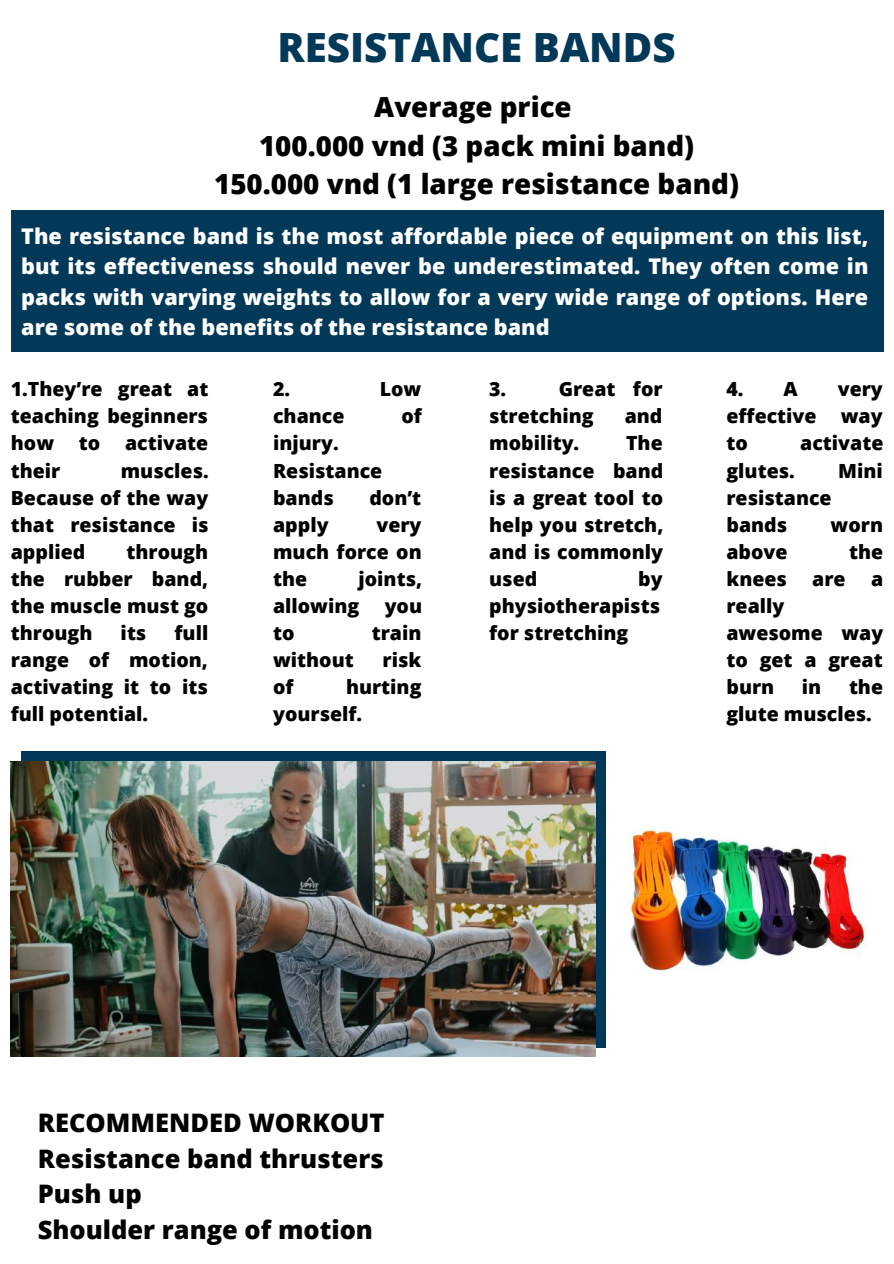
<style>
.page{position:relative;width:894px;height:1264px;background:#fff}
.page>*{position:absolute;margin:0;border:0;box-sizing:border-box;transform-origin:0 0}
.t1{font:800 40.35px "Open Sans";color:#033958}
.t2{font:800 27.75px/38.7px "Open Sans";color:#000;text-align:center}
.t3{font:800 25.5px/35.5px "Open Sans";color:#000}
.t4{font:800 21.6px/30.2px "Open Sans";color:#fff;text-align:justify}
.t5{font:800 19.5px/27px "Open Sans";color:#000}
</style>
<div class="page">
<div style="left:21px;top:751px;width:584px;height:296px;background:#033958"></div>
<img style="left:11px;top:761px;width:584px;height:295px">
<div style="left:11px;top:210px;width:872px;height:141px;background:#033958"></div>
<img style="left:630px;top:828px;width:237px;height:143px">
<h1 class="t1" style="left:277px;top:19px;width:399px">RESISTANCE BANDS</h1>
<h2 class="t2" style="left:214px;top:87px;width:526px">Average price<br>100.000 vnd (3 pack mini band)<br>150.000 vnd (1 large resistance band)</h2>
<p class="t4" style="left:21px;top:221px;width:848px">The resistance band is the most affordable piece of equipment on this list, but its effectiveness should never be underestimated. They often come in packs with varying weights to allow for a very wide range of options. Here are some of the benefits of the resistance band</p>
<p class="t5" style="left:11px;top:375px;width:199px;text-align:justify">1.They’re great at teaching beginners how</p>
<p class="t5" style="left:79px;top:429px;width:23px">to</p>
<p class="t5" style="left:125px;top:429px;width:85px">activate</p>
<p class="t5" style="left:11px;top:456px;width:51px">their</p>
<p class="t5" style="left:11px;top:456px;width:199px;text-align:justify;text-indent:110px">muscles.<br>Because of the way that resistance is applied</p>
<p class="t5" style="left:11px;top:537px;width:199px;text-align:justify;text-indent:116px">through the rubber band, the muscle must go through</p>
<p class="t5" style="left:121px;top:618px;width:27px">its</p>
<p class="t5" style="left:11px;top:618px;width:199px;text-align:justify;text-indent:164px">full range of motion, activating it to its full potential.</p>
<p class="t5" style="left:273px;top:375px;width:19px">2.</p>
<p class="t5" style="left:379px;top:375px;width:43px">Low</p>
<p class="t5" style="left:273px;top:402px;width:73px">chance</p>
<p class="t5" style="left:401px;top:402px;width:22px">of</p>
<p class="t5" style="left:273px;top:429px;width:111px">injury.<br>Resistance bands</p>
<p class="t5" style="left:369px;top:483px;width:53px">don’t</p>
<p class="t5" style="left:273px;top:510px;width:57px">apply</p>
<p class="t5" style="left:273px;top:510px;width:150px;text-align:justify;text-indent:103px">very much force on the</p>
<p class="t5" style="left:273px;top:564px;width:150px;text-indent:85px">joints, allowing</p>
<p class="t5" style="left:384px;top:591px;width:39px">you</p>
<p class="t5" style="left:273px;top:618px;width:23px">to</p>
<p class="t5" style="left:371px;top:618px;width:51px">train</p>
<p class="t5" style="left:273px;top:645px;width:82px">without</p>
<p class="t5" style="left:382px;top:645px;width:40px">risk</p>
<p class="t5" style="left:273px;top:672px;width:22px">of</p>
<p class="t5" style="left:273px;top:672px;width:150px;text-indent:73px">hurting yourself.</p>
<p class="t5" style="left:489px;top:375px;width:175px;text-indent:69px">Great for stretching</p>
<p class="t5" style="left:489px;top:375px;width:19px">3.</p>
<p class="t5" style="left:624px;top:402px;width:39px">and</p>
<p class="t5" style="left:489px;top:429px;width:91px">mobility.</p>
<p class="t5" style="left:489px;top:429px;width:176px;text-align:justify;text-indent:137px">The resistance band is a great tool to help you stretch, and is commonly used</p>
<p class="t5" style="left:489px;top:564px;width:175px;text-indent:149px">by physiotherapists for stretching</p>
<p class="t5" style="left:726px;top:375px;width:73px">4. A</p>
<p class="t5" style="left:726px;top:375px;width:158px;text-align:justify;text-indent:111px">very effective way to</p>
<p class="t5" style="left:800px;top:429px;width:85px">activate</p>
<p class="t5" style="left:726px;top:456px;width:70px">glutes.</p>
<p class="t5" style="left:837px;top:456px;width:46px">Mini</p>
<p class="t5" style="left:726px;top:483px;width:107px">resistance bands</p>
<p class="t5" style="left:830px;top:510px;width:54px">worn</p>
<p class="t5" style="left:726px;top:537px;width:63px">above</p>
<p class="t5" style="left:848px;top:537px;width:36px">the</p>
<p class="t5" style="left:726px;top:564px;width:62px">knees</p>
<p class="t5" style="left:812px;top:564px;width:35px">are</p>
<p class="t5" style="left:870px;top:564px;width:14px">a</p>
<p class="t5" style="left:726px;top:591px;width:158px">really awesome way to get a great burn</p>
<p class="t5" style="left:801px;top:672px;width:21px">in</p>
<p class="t5" style="left:726px;top:672px;width:158px;text-indent:122px">the glute muscles.</p>
<h3 class="t3" style="left:38px;top:1104px;width:348px">RECOMMENDED WORKOUT<br>Resistance band thrusters<br>Push up<br>Shoulder range of motion</h3>
</div>
